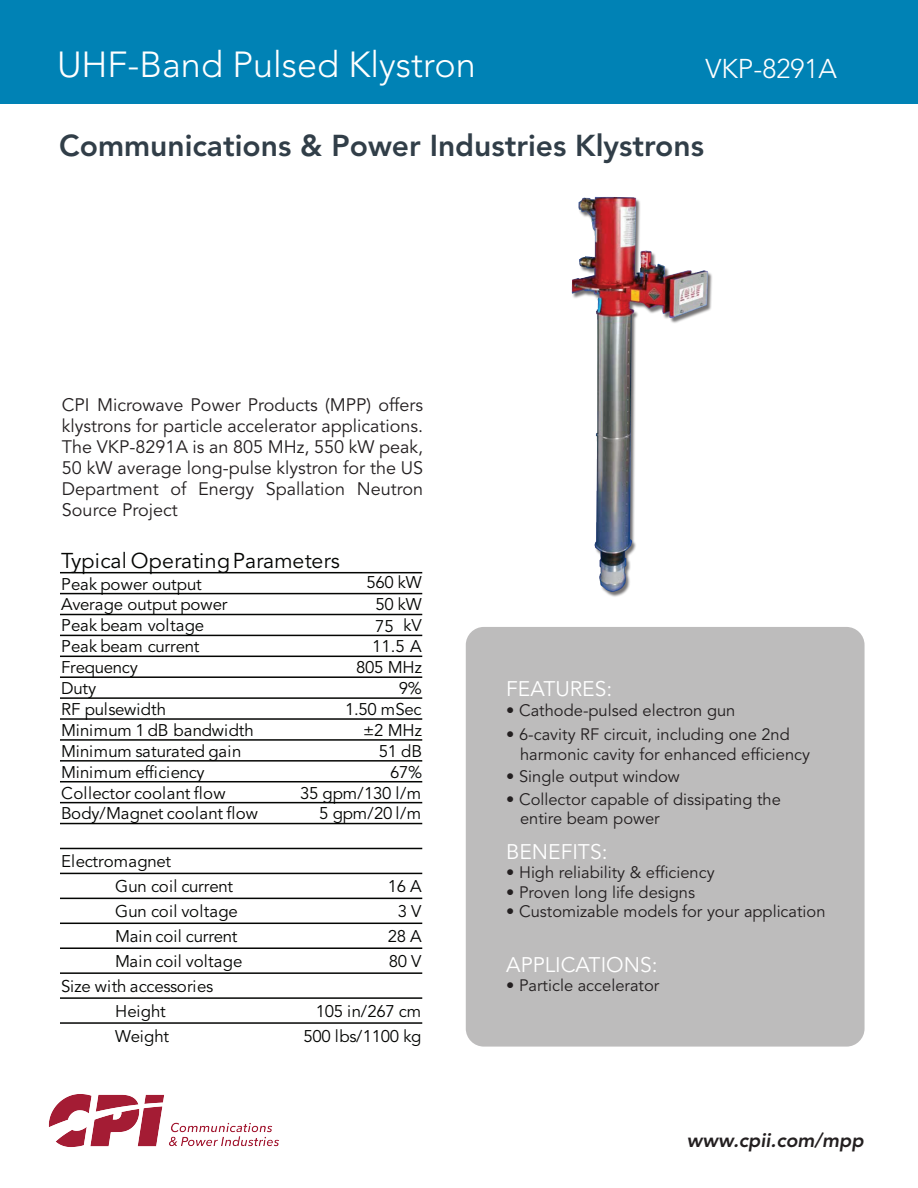
<style>
.page{position:relative;width:918px;height:1188px;background:#fff}
.page>*{position:absolute;margin:0;border:0;box-sizing:border-box;transform-origin:0 0}
.t1{font:300 36px "Avenir LT Pro";color:#fff}
.t2{font:800 30px "Avenir LT Pro";color:#313e48}
.t3{font:300 27px "Avenir LT Pro";color:#fff}
.t4{font:21.3px "Avenir LT Pro";letter-spacing:.005em;color:#040503}
.t5{font:21px "Avenir LT Pro";color:#fff}
.t6{font:italic 800 19.5px "Avenir LT Pro";color:#231f20}
.t7{font:18px/21px "Avenir LT Pro";color:#231f20;text-align:justify}
.t8{font:16.8px/24.9px "Avenir LT Pro";letter-spacing:-.01em;color:#040503}
.t9{font:16.5px/19.5px "Avenir LT Pro";color:#231f20}
</style>
<div class="page">
<div style="left:0;top:0;width:918px;height:103px;background:#0082b5"></div>
<div style="left:466px;top:627px;width:399px;height:420px;background:#bdbcbc;border-radius:18px"></div>
<img style="left:48px;top:1094px;width:231px;height:53px">
<img style="left:571px;top:196px;width:141px;height:401px">
<hr style="left:60px;top:572px;width:362px;height:1px;background:#040503">
<hr style="left:60px;top:593px;width:362px;height:1px;background:#040503">
<hr style="left:60px;top:614px;width:362px;height:1px;background:#040503">
<hr style="left:60px;top:635px;width:362px;height:1px;background:#040503">
<hr style="left:60px;top:656px;width:362px;height:1px;background:#040503">
<hr style="left:60px;top:676px;width:362px;height:2px;background:#040503">
<hr style="left:60px;top:697px;width:362px;height:2px;background:#040503">
<hr style="left:60px;top:718px;width:362px;height:2px;background:#040503">
<hr style="left:60px;top:739px;width:362px;height:2px;background:#040503">
<hr style="left:60px;top:760px;width:362px;height:2px;background:#040503">
<hr style="left:60px;top:781px;width:362px;height:1px;background:#040503">
<hr style="left:60px;top:802px;width:362px;height:1px;background:#040503">
<hr style="left:60px;top:823px;width:362px;height:1px;background:#040503">
<hr style="left:60px;top:848px;width:362px;height:1px;background:#040503">
<hr style="left:60px;top:873px;width:362px;height:1px;background:#040503">
<hr style="left:60px;top:898px;width:362px;height:1px;background:#040503">
<hr style="left:60px;top:923px;width:362px;height:1px;background:#040503">
<hr style="left:60px;top:947px;width:362px;height:2px;background:#040503">
<hr style="left:60px;top:972px;width:362px;height:2px;background:#040503">
<hr style="left:60px;top:997px;width:362px;height:2px;background:#040503">
<hr style="left:60px;top:1022px;width:362px;height:2px;background:#040503">
<h1 class="t1" style="left:57px;top:43px;width:420px">UHF-Band Pulsed Klystron</h1>
<h3 class="t3" style="left:705px;top:52px;width:133px">VKP-8291A</h3>
<h2 class="t2" style="left:59px;top:128px;width:646px">Communications &amp; Power Industries Klystrons</h2>
<p class="t7" style="left:62px;top:394px;width:363px">CPI Microwave Power Products (MPP) offers klystrons for particle accelerator applications.<br>The VKP-8291A is an 805 MHz, 550 kW peak, 50 kW average long-pulse klystron for the US Department of Energy Spallation Neutron Source Project</p>
<p class="t4" style="left:61px;top:548px;width:280px">Typical OperatingParameters</p>
<p class="t8" style="left:61px;top:572px;width:142px">Peak power output</p>
<p class="t8" style="left:366px;top:570px;width:57px">560 kW</p>
<p class="t8" style="left:61px;top:593px;width:168px">Average output power</p>
<p class="t8" style="left:375px;top:593px;width:48px">50 kW</p>
<p class="t8" style="left:61px;top:613px;width:145px">Peak beam voltage</p>
<p class="t8" style="left:375px;top:614px;width:48px">75 kV</p>
<p class="t8" style="left:61px;top:634px;width:140px">Peak beam current</p>
<p class="t8" style="left:372px;top:634px;width:51px">11.5 A</p>
<p class="t8" style="left:61px;top:655px;width:78px">Frequency</p>
<p class="t8" style="left:356px;top:655px;width:67px">805 MHz</p>
<p class="t8" style="left:61px;top:676px;width:37px">Duty</p>
<p class="t8" style="left:399px;top:676px;width:25px">9%</p>
<p class="t8" style="left:61px;top:697px;width:106px">RF pulsewidth</p>
<p class="t8" style="left:345px;top:697px;width:78px">1.50 mSec</p>
<p class="t8" style="left:61px;top:718px;width:194px">Minimum 1 dB bandwidth</p>
<p class="t8" style="left:363px;top:718px;width:60px">±2 MHz</p>
<p class="t8" style="left:61px;top:739px;width:182px">Minimum saturated gain</p>
<p class="t8" style="left:379px;top:739px;width:45px">51 dB</p>
<p class="t8" style="left:61px;top:760px;width:145px">Minimum efficiency</p>
<p class="t8" style="left:390px;top:760px;width:34px">67%</p>
<p class="t8" style="left:61px;top:781px;width:166px">Collector coolant flow</p>
<p class="t8" style="left:300px;top:781px;width:123px">35 gpm/130 l/m</p>
<p class="t8" style="left:61px;top:802px;width:198px">Body/Magnet coolant flow</p>
<p class="t8" style="left:319px;top:802px;width:104px">5 gpm/20 l/m</p>
<p class="t8" style="left:115px;top:849px;width:120px;text-indent:-54px">Electromagnet<br>Gun coil current</p>
<p class="t8" style="left:388px;top:874px;width:36px">16 A</p>
<p class="t8" style="left:115px;top:899px;width:124px">Gun coil voltage</p>
<p class="t8" style="left:398px;top:899px;width:25px">3V</p>
<p class="t8" style="left:115px;top:924px;width:124px">Main coil current</p>
<p class="t8" style="left:388px;top:924px;width:36px">28 A</p>
<p class="t8" style="left:115px;top:949px;width:129px">Main coil voltage</p>
<p class="t8" style="left:389px;top:949px;width:34px">80 V</p>
<p class="t8" style="left:61px;top:974px;width:154px;text-align:center">Size with accessories<br>Height</p>
<p class="t8" style="left:316px;top:999px;width:107px">105 in/267 cm</p>
<p class="t8" style="left:115px;top:1024px;width:55px">Weight</p>
<p class="t8" style="left:303px;top:1024px;width:120px">500 lbs/1100 kg</p>
<p class="t5" style="left:506px;top:676px;width:108px">FEATURES:</p>
<p class="t9" style="left:506px;top:701px;width:231px">• Cathode-pulsed electron gun</p>
<p class="t9" style="left:520px;top:725px;width:292px;text-indent:-14px">• 6-cavity RF circuit, including one 2nd harmonic cavity for enhanced efficiency</p>
<p class="t9" style="left:506px;top:767px;width:175px">• Single output window</p>
<p class="t9" style="left:520px;top:789px;width:262px;text-indent:-14px">• Collector capable of dissipating the entire beam power</p>
<p class="t5" style="left:506px;top:839px;width:103px">BENEFITS:</p>
<p class="t9" style="left:506px;top:863px;width:210px">• High reliability &amp; efficiency</p>
<p class="t9" style="left:506px;top:883px;width:190px">• Proven long life designs</p>
<p class="t9" style="left:506px;top:902px;width:321px">• Customizable models for your application</p>
<p class="t5" style="left:506px;top:952px;width:153px">APPLICATIONS:</p>
<p class="t9" style="left:506px;top:976px;width:155px">• Particle accelerator</p>
<p class="t6" style="left:687px;top:1129px;width:178px">www.cpii.com/mpp</p>
</div>
